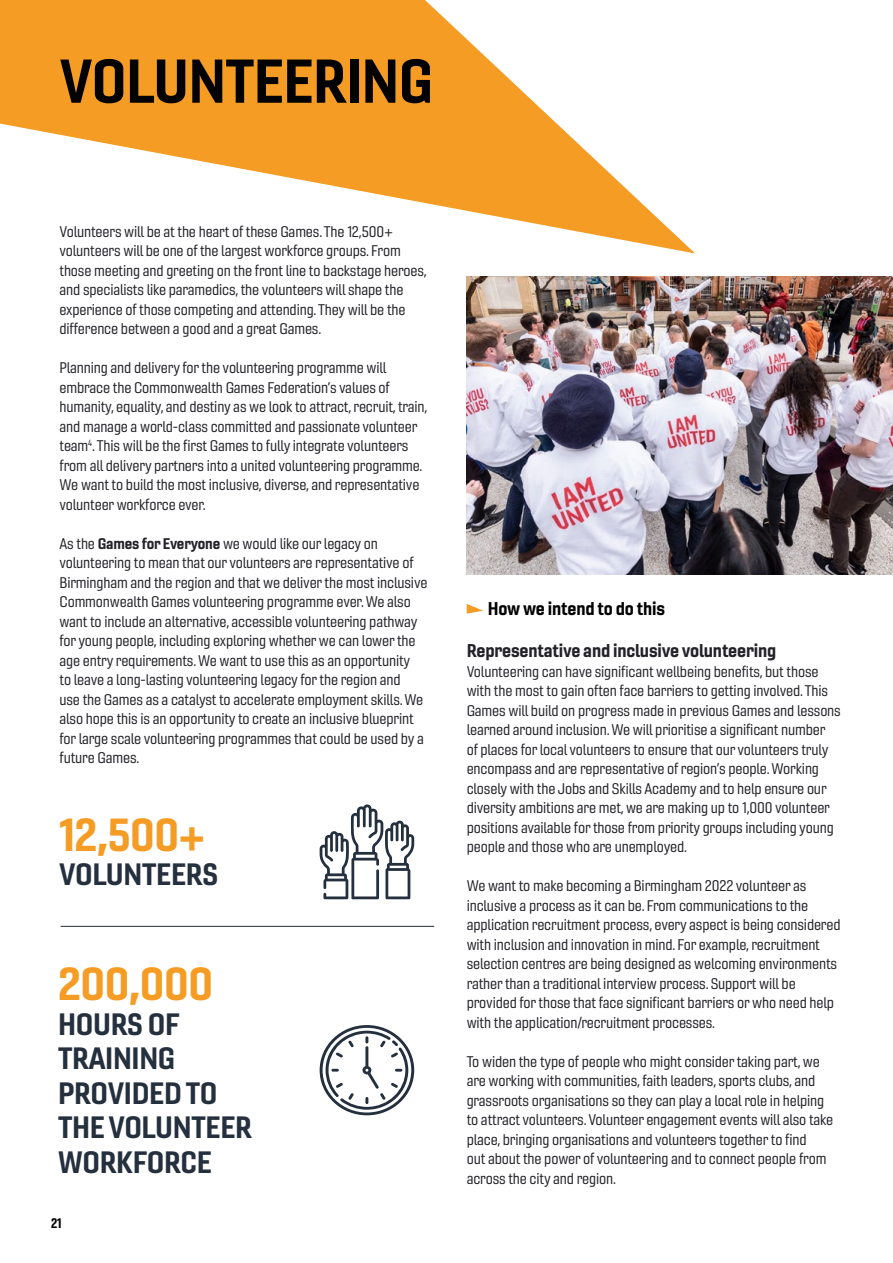
<style>
.page{position:relative;width:893px;height:1263px;background:#fff}
.page>*{position:absolute;margin:0;border:0;box-sizing:border-box;transform-origin:0 0}
.t1{font:60px "Gineso Nor Bol";letter-spacing:-.01em;color:#020203}
.t2{font:45px "Gineso Nor Bol";letter-spacing:-.01em;color:#f59c24}
.t3{font:30px/34.5px "Gineso Nor Bol";letter-spacing:-.01em;color:#25303e}
.t4{font:18px "Gineso Nor Bol";letter-spacing:-.01em;color:#222228}
.t5{font:18px "Gineso Nor Bol";letter-spacing:-.01em;color:#020203}
.t6{font:15px/19.5px "Gineso Nor Reg";letter-spacing:-.01em;color:#222228}
.t7{font:13.5px "Gineso Con Bol";color:#000}
.s1{font-family:"Gineso Nor Bol"}
</style>
<div class="page">
<svg style="left:0;top:0;width:695px;height:253px;fill:#f59c24"></svg>
<hr style="left:61px;top:926px;width:373px;height:1px;background:#25303e">
<img style="left:467px;top:276px;width:426px;height:298px">
<svg style="left:320px;top:804px;width:94px;height:95px"></svg>
<svg style="left:320px;top:1025px;width:94px;height:90px"></svg>
<svg style="left:467px;top:604px;width:16px;height:10px"></svg>
<p class="t1" style="left:60px;top:43px;width:375px">VOLUNTEERING</p>
<p class="t6" style="left:60px;top:221px;width:369px">Volunteers will be at the heart of these Games. The 12,500+ volunteers will be one of the largest workforce groups. From those meeting and greeting on the front line to backstage heroes, and specialists like paramedics, the volunteers will shape the experience of those competing and attending. They will be the difference between a good and a great Games.</p>
<p class="t6" style="left:60px;top:358px;width:370px">Planning and delivery for the volunteering programme will embrace the Commonwealth Games Federation’s values of humanity, equality, and destiny as we look to attract, recruit, train, and manage a world-class committed and passionate volunteer team<sup>4</sup>. This will be the first Games to fully integrate volunteers from all delivery partners into a united volunteering programme.<br>We want to build the most inclusive, diverse, and representative volunteer workforce ever.</p>
<p class="t6" style="left:60px;top:533px;width:369px">As the <span class="s1">Games for Everyone</span> we would like our legacy on volunteering to mean that our volunteers are representative of Birmingham and the region and that we deliver the most inclusive Commonwealth Games volunteering programme ever. We also want to include an alternative, accessible volunteering pathway for young people, including exploring whether we can lower the age entry requirements. We want to use this as an opportunity<br>to leave a long-lasting volunteering legacy for the region and<br>use the Games as a catalyst to accelerate employment skills. We also hope this is an opportunity to create an inclusive blueprint for large scale volunteering programmes that could be used by a future Games.</p>
<p class="t2" style="left:59px;top:806px;width:148px">12,500+</p>
<p class="t3" style="left:59px;top:857px;width:161px">VOLUNTEERS</p>
<p class="t2" style="left:58px;top:955px;width:157px">200,000</p>
<p class="t3" style="left:58px;top:1006px;width:196px">HOURS OF<br>TRAINING<br>PROVIDED TO<br>THE VOLUNTEER<br>WORKFORCE</p>
<p class="t7" style="left:51px;top:1214px;width:12px">21</p>
<p class="t5" style="left:488px;top:597px;width:179px">How we intend to do this</p>
<p class="t4" style="left:467px;top:639px;width:311px">Representative and inclusive volunteering</p>
<p class="t6" style="left:467px;top:662px;width:376px">Volunteering can have significant wellbeing benefits, but those with the most to gain often face barriers to getting involved. This Games will build on progress made in previous Games and lessons learned around inclusion. We will prioritise a significant number<br>of places for local volunteers to ensure that our volunteers truly encompass and are representative of region’s people. Working closely with the Jobs and Skills Academy and to help ensure our diversity ambitions are met, we are making up to 1,000 volunteer positions available for those from priority groups including young people and those who are unemployed.</p>
<p class="t6" style="left:467px;top:876px;width:375px">We want to make becoming a Birmingham 2022 volunteer as inclusive a process as it can be. From communications to the application recruitment process, every aspect is being considered with inclusion and innovation in mind. For example, recruitment selection centres are being designed as welcoming environments rather than a traditional interview process. Support will be provided for those that face significant barriers or who need help with the application/recruitment processes.</p>
<p class="t6" style="left:467px;top:1052px;width:368px">To widen the type of people who might consider taking part, we are working with communities, faith leaders, sports clubs, and grassroots organisations so they can play a local role in helping to attract volunteers. Volunteer engagement events will also take place, bringing organisations and volunteers together to find<br>out about the power of volunteering and to connect people from across the city and region.</p>
</div>
